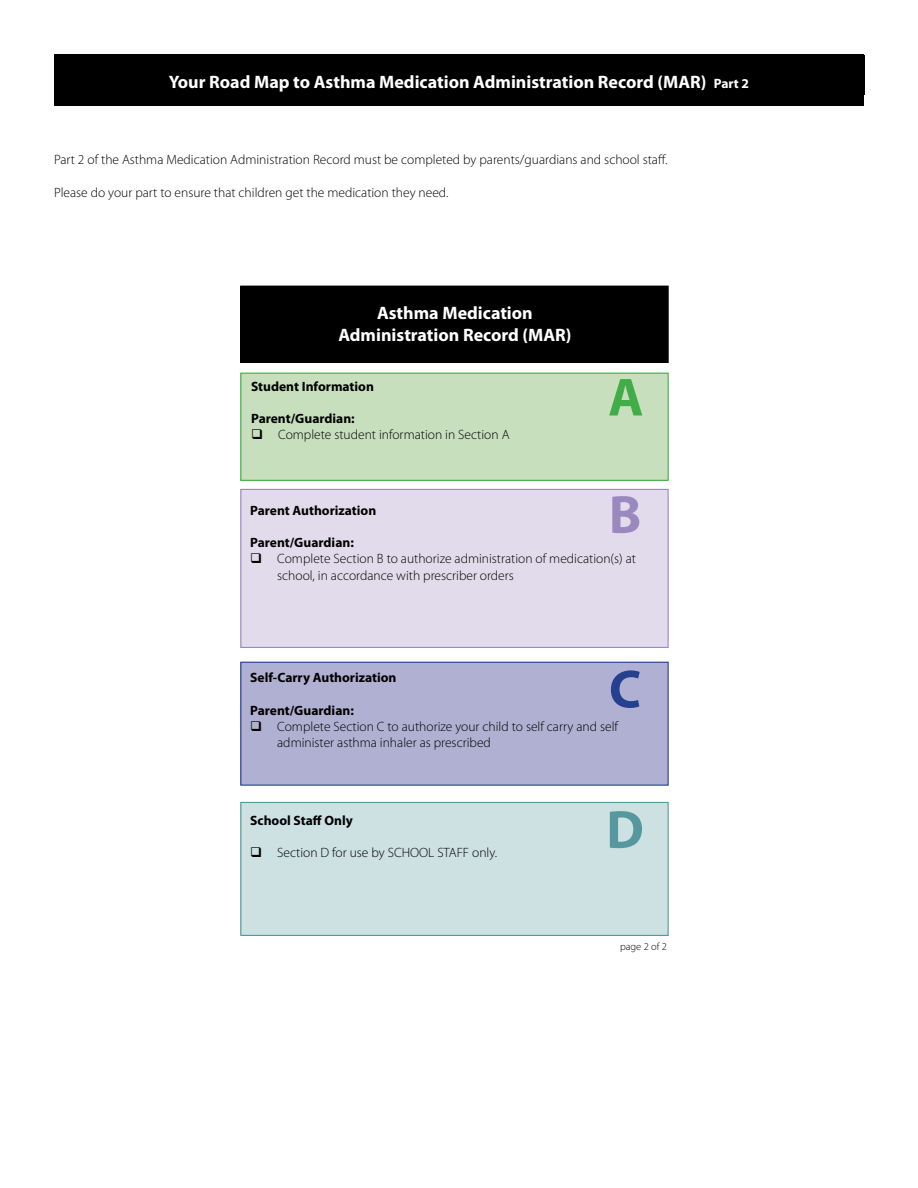
<style>
.page{position:relative;width:918px;height:1188px;background:#fff}
.page>*{position:absolute;margin:0;border:0;box-sizing:border-box;transform-origin:0 0}
.t1{font:700 54px "Myriad Pro";color:#41ad49}
.t2{font:700 54px "Myriad Pro";color:#9b88bf}
.t3{font:700 54px "Myriad Pro";color:#24408f}
.t4{font:700 54px "Myriad Pro";color:#57989e}
.t5{font:700 18px/21.6px "Myriad Pro";color:#fff;text-align:center}
.t6{font:300 13.5px/16.2px "Myriad Pro";color:#000}
.t7{font:700 13.5px "Myriad Pro";color:#000}
.t8{font:300 10.5px "Myriad Pro";color:#000}
.s1{font-size:13.5px}
</style>
<div class="page">
<div style="left:54px;top:54px;width:810px;height:52px;background:#000"></div>
<div style="left:241px;top:286px;width:427px;height:76px;background:#000"></div>
<div style="left:240px;top:286px;width:429px;height:77px;border:1px solid #000"></div>
<div style="left:241px;top:373px;width:427px;height:107px;background:#c8dfbe"></div>
<div style="left:240px;top:373px;width:429px;height:108px;border:1px solid #41ad49"></div>
<div style="left:241px;top:489px;width:427px;height:158px;background:#e1dbec"></div>
<div style="left:240px;top:489px;width:429px;height:159px;border:1px solid #9b88bf"></div>
<div style="left:241px;top:662px;width:427px;height:123px;background:#b0b0d2"></div>
<div style="left:240px;top:662px;width:429px;height:124px;border:1px solid #24408f"></div>
<div style="left:241px;top:802px;width:427px;height:133px;background:#cde0e2"></div>
<div style="left:240px;top:802px;width:429px;height:134px;border:1px solid #57989e"></div>
<h2 class="t5" style="left:169px;top:70px;width:582px">Your Road Map to Asthma Medication Administration Record (MAR) <span class="s1">Part 2</span></h2>
<p class="t6" style="left:54px;top:151px;width:615px">Part 2 of the Asthma Medication Administration Record must be completed by parents/guardians and school staff.</p>
<p class="t6" style="left:54px;top:184px;width:396px">Please do your part to ensure that children get the medication they need.</p>
<h2 class="t5" style="left:338px;top:302px;width:235px">Asthma Medication<br>Administration Record (MAR)</h2>
<p class="t7" style="left:251px;top:377px;width:124px">Student Information</p>
<p class="t7" style="left:251px;top:410px;width:105px">Parent/Guardian:</p>
<p class="t6" style="left:251px;top:427px;width:260px">❑ Complete student information in Section A</p>
<h1 class="t1" style="left:608px;top:362px;width:37px">A</h1>
<h1 class="t2" style="left:609px;top:479px;width:34px">B</h1>
<p class="t7" style="left:250px;top:501px;width:128px">Parent Authorization</p>
<p class="t7" style="left:250px;top:534px;width:105px">Parent/Guardian:</p>
<p class="t6" style="left:277px;top:551px;width:360px">Complete Section B to authorize administration of medication(s) at school, in accordance with prescriber orders</p>
<h1 class="t3" style="left:609px;top:654px;width:34px">C</h1>
<p class="t7" style="left:250px;top:669px;width:148px">Self-Carry Authorization</p>
<p class="t7" style="left:250px;top:701px;width:105px">Parent/Guardian:</p>
<p class="t6" style="left:277px;top:718px;width:342px">Complete Section C to authorize your child to self carry and self administer asthma inhaler as prescribed</p>
<p class="t7" style="left:250px;top:811px;width:104px">School Staff Only</p>
<p class="t6" style="left:250px;top:844px;width:249px">❑ Section D for use by SCHOOL STAFF only.</p>
<h1 class="t4" style="left:606px;top:794px;width:39px">D</h1>
<p class="t8" style="left:620px;top:941px;width:48px">page 2 of 2</p>
</div>
